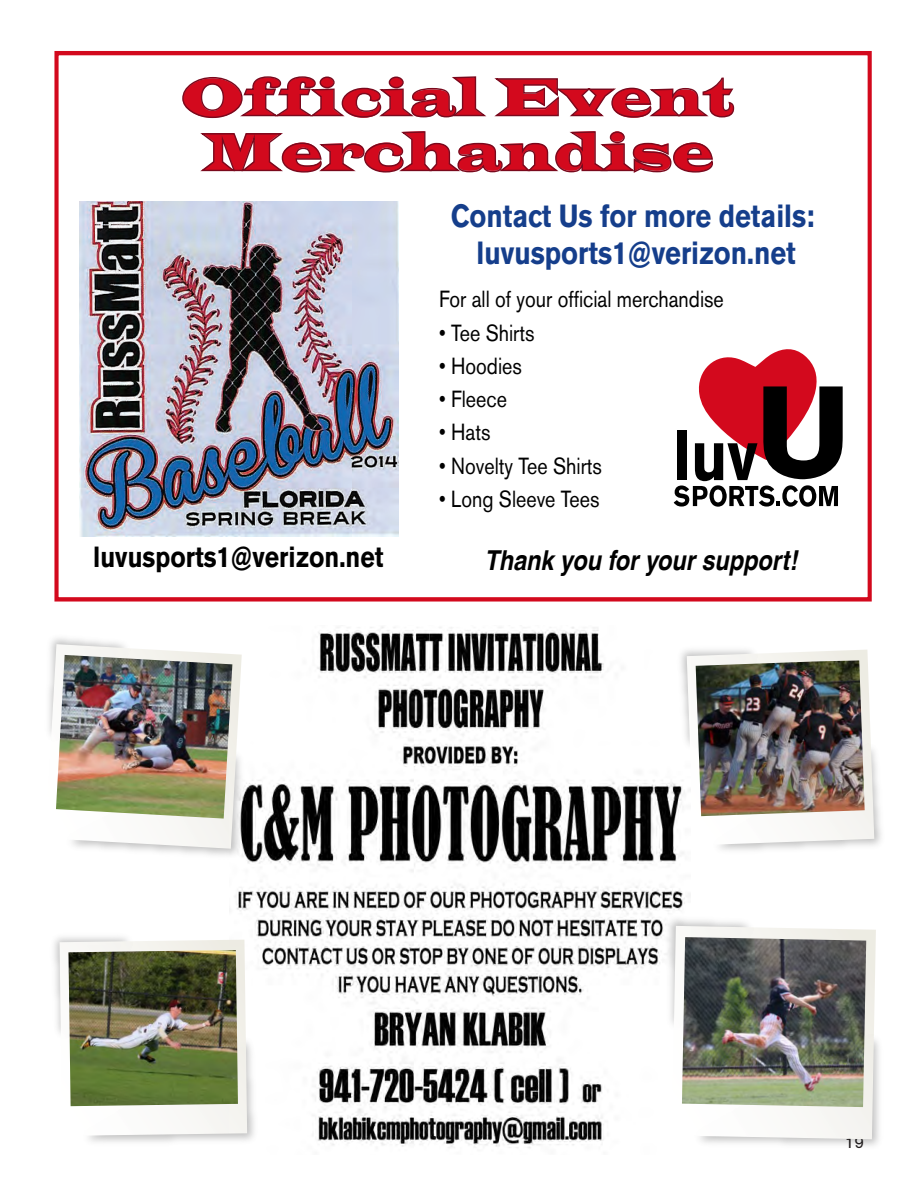
<style>
.page{position:relative;width:918px;height:1188px;background:#fff}
.page>*{position:absolute;margin:0;border:0;box-sizing:border-box;transform-origin:0 0}
.t1{font:54.9px/54.9px "Latin Wide";color:#d3091d;text-align:center;scale:.84 1}
.t2{font:700 31.8px/37.7px "Akzidenz Grotesk BE";color:#153e8b;text-align:center;scale:.85 1}
.t3{font:700 28.95px "Akzidenz Grotesk BE";color:#000;scale:.85 1}
.t4{font:italic 700 27.45px "Helvetica";color:#000;scale:.85 1}
.t5{font:23.1px "Akzidenz Grotesk BE";color:#000;scale:.85 1}
.t6{font:16.5px "Akzidenz Grotesk BE";color:#231f20}
</style>
<div class="page">
<img style="left:237px;top:626px;width:428px;height:522px">
<img style="left:127px;top:703px;width:164px;height:202px">
<svg style="left:47px;top:644px;width:195px;height:205px"></svg>
<img style="left:56px;top:655px;width:176px;height:164px">
<img style="left:665px;top:752px;width:216px;height:112px">
<img style="left:630px;top:626px;width:57px;height:173px">
<svg style="left:687px;top:650px;width:187px;height:195px"></svg>
<img style="left:696px;top:660px;width:169px;height:156px">
<img style="left:88px;top:988px;width:217px;height:160px">
<img style="left:54px;top:886px;width:126px;height:147px">
<svg style="left:60px;top:940px;width:187px;height:196px"></svg>
<img style="left:68px;top:950px;width:170px;height:156px">
<img style="left:646px;top:1041px;width:233px;height:107px">
<img style="left:619px;top:868px;width:129px;height:210px">
<svg style="left:672px;top:926px;width:204px;height:213px"></svg>
<img style="left:682px;top:937px;width:184px;height:170px">
<svg style="left:674px;top:349px;width:169px;height:158px"></svg>
<svg style="left:182px;top:76px;width:553px;height:43px"></svg>
<svg style="left:200px;top:131px;width:513px;height:42px"></svg>
<div style="left:54px;top:51px;width:818px;height:550px;border:4px solid #d3091d"></div>
<img style="left:79px;top:201px;width:319px;height:335px">
<h1 class="t1" style="left:181px;top:72px;width:659px">Official Event<br>Merchandise</h1>
<h2 class="t2" style="left:451px;top:197px;width:429px">Contact Us for more details: luvusports1@verizon.net</h2>
<p class="t5" style="left:439px;top:286px;width:336px">For all of your official merchandise</p>
<p class="t5" style="left:439px;top:319px;width:114px">• Tee Shirts</p>
<p class="t5" style="left:439px;top:352px;width:99px">• Hoodies</p>
<p class="t5" style="left:439px;top:385px;width:81px">• Fleece</p>
<p class="t5" style="left:439px;top:419px;width:62px">• Hats</p>
<p class="t5" style="left:439px;top:452px;width:193px">• Novelty Tee Shirts</p>
<p class="t5" style="left:439px;top:485px;width:190px">• Long Sleeve Tees</p>
<p class="t3" style="left:93px;top:540px;width:343px">luvusports1@verizon.net</p>
<p class="t4" style="left:484px;top:549px;width:369px">Thank you for your support!</p>
<p class="t6" style="left:845px;top:1132px;width:21px">19</p>
</div>
